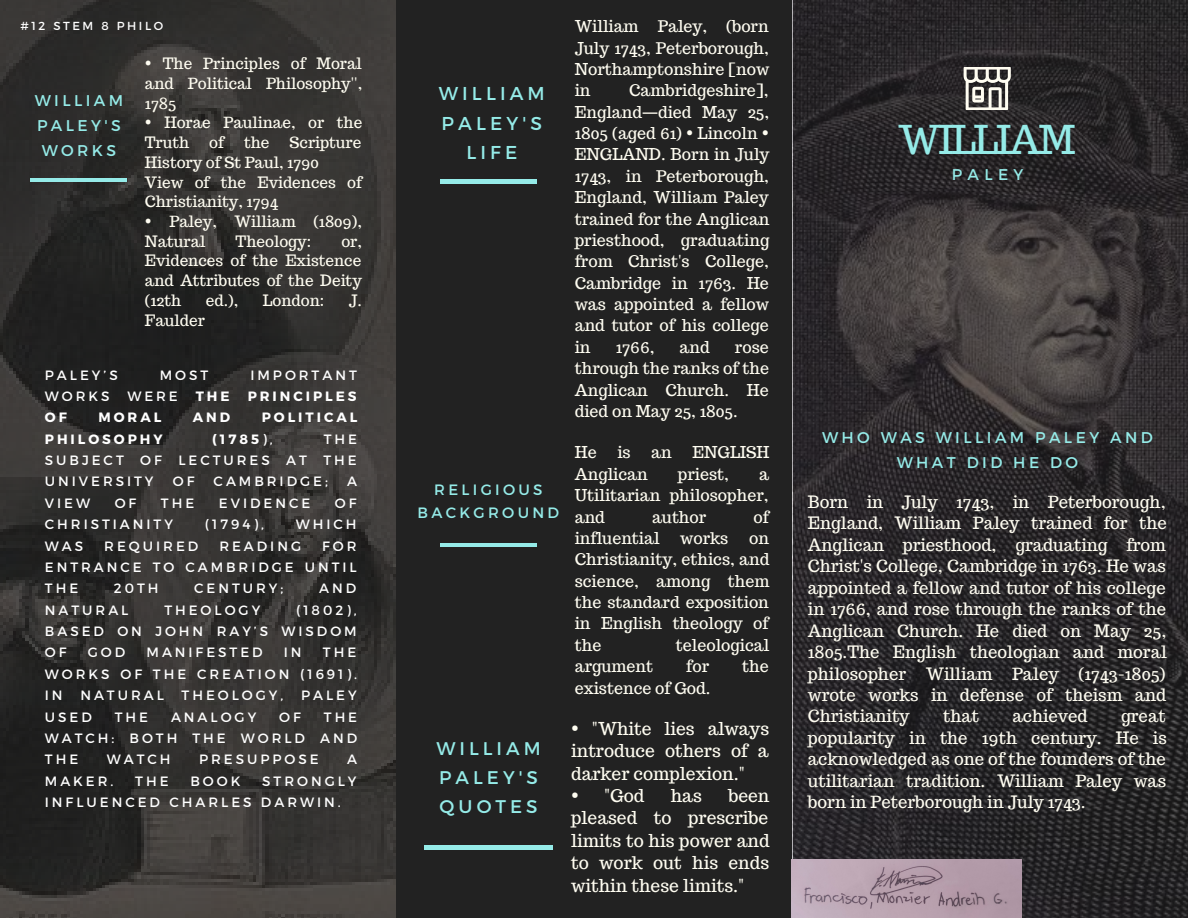
<style>
.page{position:relative;width:1188px;height:918px;background:#fff}
.page>*{position:absolute;margin:0;border:0;box-sizing:border-box;transform-origin:0 0}
.t1{font:38.85px "Trocchi";letter-spacing:-.05em;color:#95ebe8}
.t2{font:18.6px/29.7px "Montserrat";letter-spacing:.22em;color:#95ebe8;text-align:center}
.t3{font:18.3px/29.1px "Montserrat";letter-spacing:.22em;color:#95ebe8}
.t4{font:17.4px/22.4px "Trocchi";color:#fffdf1;text-align:justify}
.t5{font:16.65px/21.5px "Trocchi";color:#fffdf1;text-align:justify}
.t6{font:16.05px/21.3px "Trocchi";color:#fffdf1;text-align:justify}
.t7{font:15.6px/24.8px "Montserrat";letter-spacing:.22em;color:#95ebe8;text-align:center}
.t8{font:15.3px/19.8px "Trocchi";color:#fffdf1}
.t9{font:15px/23.7px "Montserrat";letter-spacing:.22em;color:#95ebe8;text-align:center}
.t10{font:13.5px/21.3px "Montserrat";letter-spacing:.22em;color:#fff;text-align:justify}
.t11{font:700 13.5px "Montserrat";letter-spacing:.22em;color:#fff}
.t12{font:11.55px "Montserrat";letter-spacing:.22em;color:#fff}
.s1{font-weight:400}
.s2{font-family:"Noto Sans Gurmukhi"}
</style>
<div class="page">
<img style="left:792px;top:0;width:396px;height:918px">
<svg style="left:964px;top:67px;width:47px;height:43px"></svg>
<div style="left:397px;top:0;width:395px;height:918px;background:#222"></div>
<hr style="left:440px;top:543px;width:97px;height:4px;background:#95ebe8">
<hr style="left:440px;top:180px;width:97px;height:3px;background:#95ebe8">
<div style="left:425px;top:845px;width:128px;height:5px;background:#95ebe8"></div>
<img style="left:0;top:0;width:396px;height:918px">
<hr style="left:31px;top:178px;width:96px;height:3px;background:#95ebe8">
<img style="left:792px;top:860px;width:229px;height:58px">
<p class="t12" style="left:20px;top:18px;width:144px">#12 STEM 8 PHILO</p>
<p class="t7" style="left:35px;top:88px;width:90px;text-align:left">WILLIAM<br>PALEY'S<br>WORKS</p>
<p class="t8" style="left:145px;top:54px;width:219px;text-align:justify">• The Principles of Moral and Political Philosophy'', 1785</p>
<p class="t8" style="left:145px;top:113px;width:219px">• Horae Paulinae, or the<br>Truth</p>
<p class="t8" style="left:209px;top:133px;width:16px">of</p>
<p class="t8" style="left:244px;top:133px;width:27px">the</p>
<p class="t8" style="left:145px;top:133px;width:218px;text-indent:145px">Scripture<br>History of St Paul, 1790</p>
<p class="t8" style="left:145px;top:172px;width:219px">View of the Evidences of<br>Christianity, 1794</p>
<p class="t8" style="left:145px;top:211px;width:219px">• Paley, William (1809),<br>Natural</p>
<p class="t8" style="left:236px;top:231px;width:77px">Theology:</p>
<p class="t8" style="left:145px;top:231px;width:219px;text-align:justify;text-indent:196px">or, Evidences of the Existence and Attributes of the Deity (12th</p>
<p class="t8" style="left:206px;top:290px;width:34px">ed.),</p>
<p class="t8" style="left:263px;top:290px;width:63px">London:</p>
<p class="t8" style="left:349px;top:290px;width:15px">J.</p>
<p class="t8" style="left:145px;top:310px;width:61px">Faulder</p>
<p class="t10" style="left:45px;top:363px;width:74px">PALEY’S</p>
<p class="t10" style="left:160px;top:363px;width:50px">MOST</p>
<p class="t10" style="left:250px;top:363px;width:108px">IMPORTANT</p>
<p class="t10" style="left:45px;top:385px;width:66px">WORKS</p>
<p class="t10" style="left:127px;top:385px;width:52px">WERE</p>
<p class="t11" style="left:196px;top:387px;width:35px">THE</p>
<p class="t11" style="left:248px;top:387px;width:110px">PRINCIPLES</p>
<p class="t11" style="left:45px;top:409px;width:24px">OF</p>
<p class="t11" style="left:99px;top:409px;width:64px">MORAL</p>
<p class="t11" style="left:193px;top:409px;width:39px">AND</p>
<p class="t11" style="left:262px;top:409px;width:97px">POLITICAL</p>
<p class="t11" style="left:45px;top:430px;width:119px">PHILOSOPHY</p>
<p class="t11" style="left:212px;top:430px;width:62px">(1785<span class="s1">),</span></p>
<p class="t10" style="left:45px;top:428px;width:314px;text-indent:279px">THE SUBJECT OF LECTURES AT THE UNIVERSITY</p>
<p class="t10" style="left:173px;top:470px;width:23px">OF</p>
<p class="t10" style="left:214px;top:470px;width:116px">CAMBRIDGE;</p>
<p class="t10" style="left:347px;top:470px;width:11px">A</p>
<p class="t10" style="left:45px;top:492px;width:47px">VIEW</p>
<p class="t10" style="left:115px;top:492px;width:23px">OF</p>
<p class="t10" style="left:161px;top:492px;width:35px">THE</p>
<p class="t10" style="left:219px;top:492px;width:93px">EVIDENCE</p>
<p class="t10" style="left:335px;top:492px;width:23px">OF</p>
<p class="t10" style="left:45px;top:513px;width:130px">CHRISTIANITY</p>
<p class="t10" style="left:205px;top:513px;width:61px">(1794),</p>
<p class="t10" style="left:296px;top:513px;width:62px">WHICH</p>
<p class="t10" style="left:45px;top:534px;width:40px">WAS</p>
<p class="t10" style="left:104px;top:534px;width:96px">REQUIRED</p>
<p class="t10" style="left:219px;top:534px;width:83px">READING</p>
<p class="t10" style="left:45px;top:534px;width:313px;text-indent:277px">FOR ENTRANCE TO CAMBRIDGE UNTIL THE</p>
<p class="t10" style="left:114px;top:577px;width:46px">20TH</p>
<p class="t10" style="left:194px;top:577px;width:91px">CENTURY;</p>
<p class="t10" style="left:319px;top:577px;width:39px">AND</p>
<p class="t10" style="left:45px;top:599px;width:85px">NATURAL</p>
<p class="t10" style="left:164px;top:599px;width:97px">THEOLOGY</p>
<p class="t10" style="left:45px;top:599px;width:313px;text-indent:251px">(1802), BASED ON JOHN RAY’S WISDOM OF</p>
<p class="t10" style="left:88px;top:641px;width:39px">GOD</p>
<p class="t10" style="left:147px;top:641px;width:118px">MANIFESTED</p>
<p class="t10" style="left:284px;top:641px;width:19px">IN</p>
<p class="t10" style="left:45px;top:641px;width:314px;text-indent:278px">THE WORKS OF THE CREATION (1691).<br>IN</p>
<p class="t10" style="left:80px;top:684px;width:85px">NATURAL</p>
<p class="t10" style="left:182px;top:684px;width:103px">THEOLOGY,</p>
<p class="t10" style="left:301px;top:684px;width:57px">PALEY</p>
<p class="t10" style="left:45px;top:705px;width:48px">USED</p>
<p class="t10" style="left:115px;top:705px;width:35px">THE</p>
<p class="t10" style="left:171px;top:705px;width:87px">ANALOGY</p>
<p class="t10" style="left:279px;top:705px;width:23px">OF</p>
<p class="t10" style="left:45px;top:705px;width:314px;text-indent:279px">THE WATCH: BOTH THE WORLD AND THE</p>
<p class="t10" style="left:107px;top:748px;width:65px">WATCH</p>
<p class="t10" style="left:199px;top:748px;width:121px">PRESUPPOSE</p>
<p class="t10" style="left:347px;top:748px;width:11px">A</p>
<p class="t10" style="left:45px;top:770px;width:70px">MAKER.</p>
<p class="t10" style="left:135px;top:770px;width:35px">THE</p>
<p class="t10" style="left:190px;top:770px;width:52px">BOOK</p>
<p class="t10" style="left:45px;top:770px;width:313px;text-indent:217px">STRONGLY<br>INFLUENCED CHARLES DARWIN.</p>
<p class="t2" style="left:439px;top:78px;width:108px">WILLIAM<br>PALEY'S<br>LIFE</p>
<p class="t9" style="left:418px;top:477px;width:143px">RELIGIOUS<br>BACKGROUND</p>
<p class="t3" style="left:436px;top:733px;width:106px">WILLIAM<br>PALEY'S<br>QUOTES</p>
<p class="t6" style="left:575px;top:16px;width:196px">William Paley, (born July 1743, Peterborough, Northamptonshire [now in</p>
<p class="t6" style="left:575px;top:80px;width:196px;text-indent:54px">Cambridgeshire], England<span class="s2">—</span>died May 25, 1805 (aged 61) • Lincoln • ENGLAND. Born in July 1743, in Peterborough, England, William Paley trained for the Anglican priesthood, graduating from Christ's College, Cambridge in 1763. He was appointed a fellow and tutor of his college in</p>
<p class="t6" style="left:616px;top:336px;width:40px">1766,</p>
<p class="t6" style="left:680px;top:336px;width:32px">and</p>
<p class="t6" style="left:575px;top:336px;width:196px;text-indent:160px">rose through the ranks of the Anglican Church. He died on May 25, 1805.</p>
<p class="t6" style="left:575px;top:442px;width:23px">He</p>
<p class="t6" style="left:617px;top:442px;width:15px">is</p>
<p class="t6" style="left:651px;top:442px;width:22px">an</p>
<p class="t6" style="left:692px;top:442px;width:79px">ENGLISH</p>
<p class="t6" style="left:575px;top:463px;width:74px">Anglican</p>
<p class="t6" style="left:678px;top:463px;width:53px">priest,</p>
<p class="t6" style="left:575px;top:463px;width:196px;text-indent:185px">a Utilitarian philosopher, and</p>
<p class="t6" style="left:652px;top:506px;width:56px">author</p>
<p class="t6" style="left:753px;top:506px;width:17px">of</p>
<p class="t6" style="left:575px;top:527px;width:86px">influential</p>
<p class="t6" style="left:680px;top:527px;width:50px">works</p>
<p class="t6" style="left:575px;top:527px;width:196px;text-indent:174px">on Christianity, ethics, and science, among them the standard exposition in English theology of the</p>
<p class="t6" style="left:676px;top:634px;width:95px">teleological</p>
<p class="t6" style="left:575px;top:656px;width:80px">argument</p>
<p class="t6" style="left:686px;top:656px;width:24px">for</p>
<p class="t6" style="left:742px;top:656px;width:28px">the</p>
<p class="t6" style="left:575px;top:677px;width:137px">existence of God.</p>
<p class="t4" style="left:571px;top:717px;width:200px">• "White lies always introduce others of a darker complexion."</p>
<p class="t4" style="left:571px;top:784px;width:75px">• "God</p>
<p class="t4" style="left:671px;top:784px;width:33px">has</p>
<p class="t4" style="left:571px;top:784px;width:200px;text-indent:157px">been pleased to prescribe limits to his power and to work out his ends within these limits."</p>
<p class="t1" style="left:898px;top:114px;width:179px">WILLIAM</p>
<p class="t7" style="left:952px;top:161px;width:73px">PALEY</p>
<p class="t7" style="left:822px;top:424px;width:332px">WHO WAS WILLIAM PALEY AND<br>WHAT DID HE DO</p>
<p class="t5" style="left:808px;top:491px;width:360px">Born in July 1743, in Peterborough, England, William Paley trained for the Anglican priesthood, graduating from Christ's College, Cambridge in 1763. He was appointed a fellow and tutor of his college in 1766, and rose through the ranks of the Anglican Church. He died on May 25, 1805.The English theologian and moral philosopher William Paley (1743-1805) wrote works in defense of theism and Christianity</p>
<p class="t5" style="left:943px;top:706px;width:37px">that</p>
<p class="t5" style="left:1013px;top:706px;width:77px">achieved</p>
<p class="t5" style="left:808px;top:706px;width:360px;text-indent:313px">great popularity in the 19th century. He is acknowledged as one of the founders of the utilitarian tradition. William Paley was born in Peterborough in July 1743.</p>
</div>
